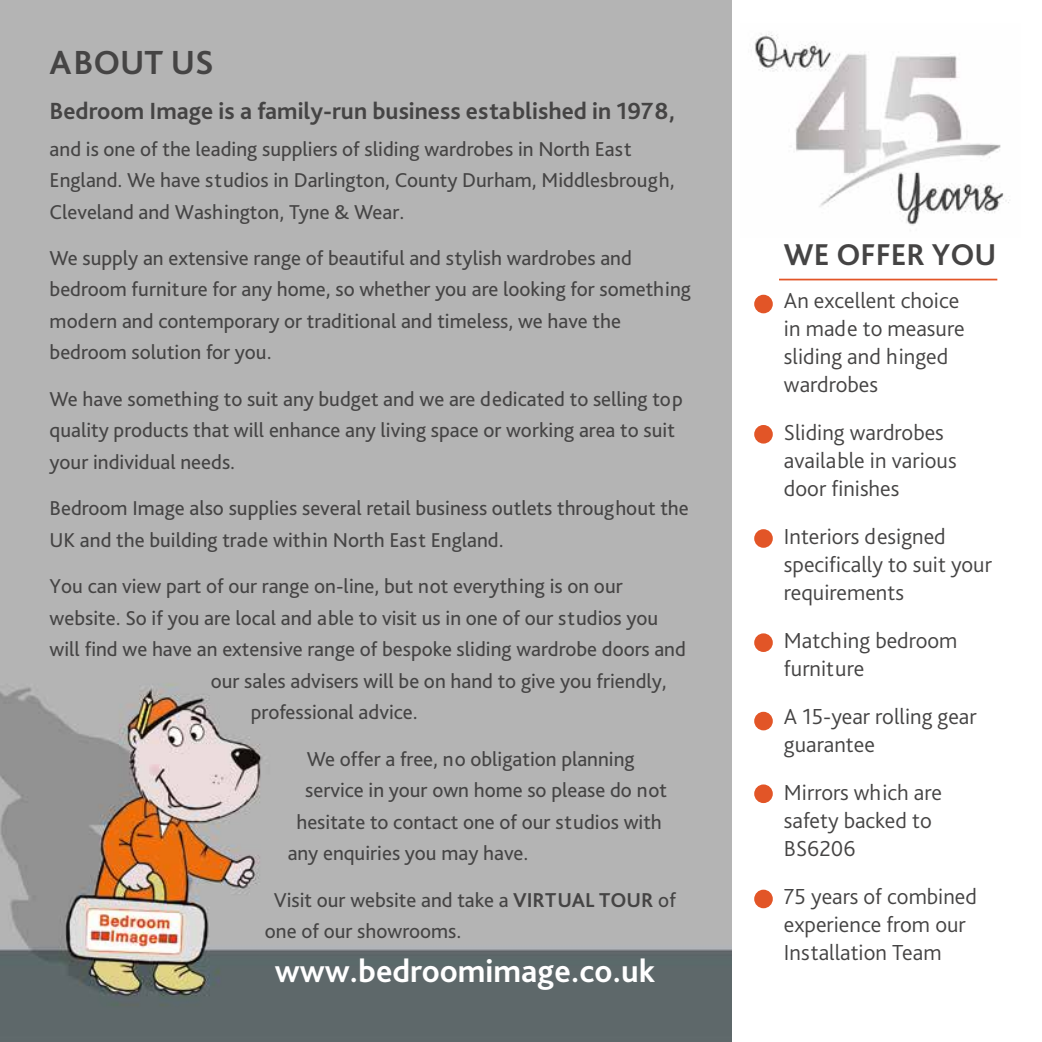
<style>
.page{position:relative;width:1042px;height:1042px;background:#fff}
.page>*{position:absolute;margin:0;border:0;box-sizing:border-box;transform-origin:0 0}
.t1{font:700 35px "Bliss Pro";color:#454444}
.t2{font:700 33.25px "Bliss Pro";color:#fff}
.t3{font:700 31.5px "Bliss Pro";color:#454444}
.t4{font:700 24.5px "Bliss Pro";color:#454444}
.t5{font:300 22.75px/28px "Bliss Pro";color:#454444}
.t6{font:21px/31.5px "Bliss Pro";color:#454444}
.s1{font-weight:700}
</style>
<div class="page">
<img style="left:0;top:0;width:732px;height:1042px">
<div style="left:754px;top:295px;width:19px;height:18px;background:#e25527;border-radius:50%"></div>
<div style="left:754px;top:425px;width:19px;height:18px;background:#e25527;border-radius:50%"></div>
<div style="left:754px;top:529px;width:19px;height:19px;background:#e25527;border-radius:50%"></div>
<div style="left:754px;top:633px;width:19px;height:19px;background:#e25527;border-radius:50%"></div>
<div style="left:754px;top:712px;width:19px;height:18px;background:#e25527;border-radius:50%"></div>
<div style="left:754px;top:784px;width:19px;height:19px;background:#e25527;border-radius:50%"></div>
<div style="left:754px;top:889px;width:19px;height:19px;background:#e25527;border-radius:50%"></div>
<hr style="left:779px;top:279px;width:218px;height:1px;background:#e25527">
<img style="left:755px;top:33px;width:255px;height:193px">
<h1 class="t1" style="left:50px;top:41px;width:166px">ABOUT US</h1>
<p class="t4" style="left:50px;top:96px;width:627px">Bedroom Image is a family-run business established in 1978,</p>
<p class="t6" style="left:50px;top:132px;width:626px">and is one of the leading suppliers of sliding wardrobes in North East<br>England. We have studios in Darlington, County Durham, Middlesbrough,<br>Cleveland and Washington, Tyne &amp; Wear.</p>
<p class="t6" style="left:50px;top:242px;width:643px">We supply an extensive range of beautiful and stylish wardrobes and bedroom furniture for any home, so whether you are looking for something modern and contemporary or traditional and timeless, we have the bedroom solution for you.</p>
<p class="t6" style="left:50px;top:383px;width:634px">We have something to suit any budget and we are dedicated to selling top quality products that will enhance any living space or working area to suit your individual needs.</p>
<p class="t6" style="left:50px;top:492px;width:641px">Bedroom Image also supplies several retail business outlets throughout the<br>UK and the building trade within North East England.</p>
<p class="t6" style="left:50px;top:570px;width:575px">You can view part of our range on-line, but not everything is on our</p>
<p class="t6" style="left:50px;top:601px;width:610px">website. So if you are local and able to visit us in one of our studios you</p>
<p class="t6" style="left:50px;top:633px;width:638px">will find we have an extensive range of bespoke sliding wardrobe doors and</p>
<p class="t6" style="left:211px;top:664px;width:458px">our sales advisers will be on hand to give you friendly,</p>
<p class="t6" style="left:251px;top:696px;width:168px">professional advice.</p>
<p class="t6" style="left:307px;top:742px;width:329px">We offer a free, no obligation planning</p>
<p class="t6" style="left:305px;top:774px;width:363px">service in your own home so please do not</p>
<p class="t6" style="left:296px;top:805px;width:367px">hesitate to contact one of our studios with</p>
<p class="t6" style="left:288px;top:837px;width:242px">any enquiries you may have.</p>
<p class="t6" style="left:265px;top:883px;width:412px;text-indent:9px">Visit our website and take a <span class="s1">VIRTUAL TOUR</span> of one of our showrooms.</p>
<h2 class="t2" style="left:275px;top:950px;width:382px">www.bedroomimage.co.uk</h2>
<h3 class="t3" style="left:784px;top:235px;width:214px">WE OFFER YOU</h3>
<p class="t5" style="left:784px;top:286px;width:182px">An excellent choice in made to measure sliding and hinged wardrobes</p>
<p class="t5" style="left:784px;top:418px;width:174px">Sliding wardrobes available in various door finishes</p>
<p class="t5" style="left:784px;top:522px;width:210px">Interiors designed specifically to suit your requirements</p>
<p class="t5" style="left:784px;top:626px;width:175px">Matching bedroom furniture</p>
<p class="t5" style="left:784px;top:702px;width:194px">A 15-year rolling gear guarantee</p>
<p class="t5" style="left:784px;top:777px;width:159px">Mirrors which are safety backed to<br>BS6206</p>
<p class="t5" style="left:784px;top:881px;width:194px">75 years of combined experience from our<br>Installation Team</p>
</div>
